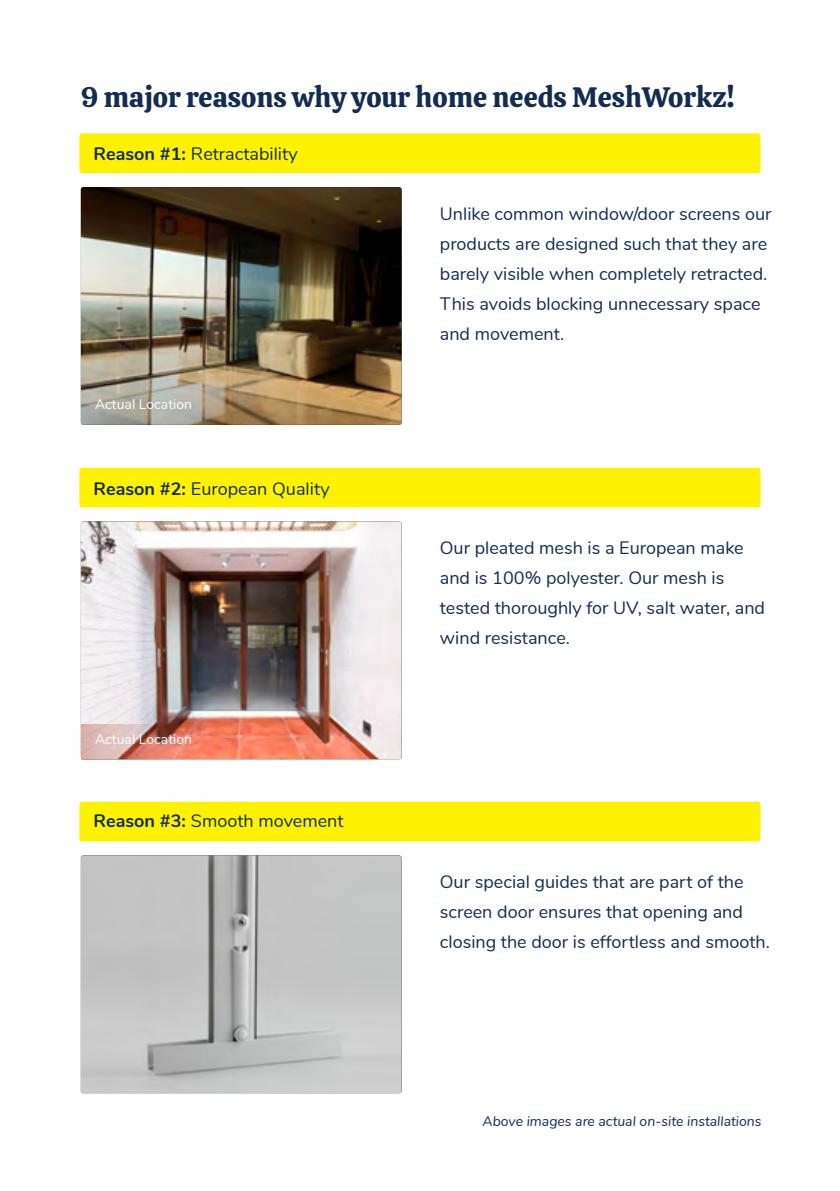
<style>
.page{position:relative;width:840px;height:1191px;background:#fff}
.page>*{position:absolute;margin:0;border:0;box-sizing:border-box;transform-origin:0 0}
.t1{font:28px "Calistoga";color:#132d52}
.t2{font:18px/30px "Nunito";color:#132d52}
.t3{font:italic 14px "Nunito";color:#132d52}
.t4{font:14px "Nunito";color:#fff}
.s1{font-weight:700}
</style>
<div class="page">
<div style="left:79px;top:133px;width:681px;height:40px;background:#fff200;border-radius:3px"></div>
<div style="left:79px;top:468px;width:681px;height:39px;background:#fff200;border-radius:3px"></div>
<div style="left:79px;top:801px;width:681px;height:40px;background:#fff200;border-radius:3px"></div>
<img style="left:81px;top:187px;width:320px;height:238px">
<img style="left:81px;top:521px;width:320px;height:203px">
<img style="left:81px;top:855px;width:320px;height:238px">
<img style="left:81px;top:724px;width:320px;height:35px">
<h1 class="t1" style="left:81px;top:73px;width:654px">9 major reasons why your home needs MeshWorkz!</h1>
<p class="t2" style="left:94px;top:138px;width:205px"><span class="s1">Reason #1:</span> Retractability</p>
<p class="t4" style="left:95px;top:394px;width:98px">Actual Location</p>
<p class="t2" style="left:94px;top:472px;width:237px"><span class="s1">Reason #2:</span> European Quality</p>
<p class="t4" style="left:95px;top:729px;width:98px">Actual Location</p>
<p class="t2" style="left:94px;top:805px;width:251px"><span class="s1">Reason #3:</span> Smooth movement</p>
<p class="t2" style="left:439px;top:197px;width:333px">Unlike common window/door screens our products are designed such that they are barely visible when completely retracted.<br>This avoids blocking unnecessary space and movement.</p>
<p class="t2" style="left:439px;top:531px;width:326px">Our pleated mesh is a European make and is 100% polyester. Our mesh is tested thoroughly for UV, salt water, and wind resistance.</p>
<p class="t2" style="left:439px;top:865px;width:331px">Our special guides that are part of the screen door ensures that opening and closing the door is effortless and smooth.</p>
<p class="t3" style="left:482px;top:1110px;width:280px">Above images are actual on-site installations</p>
</div>
